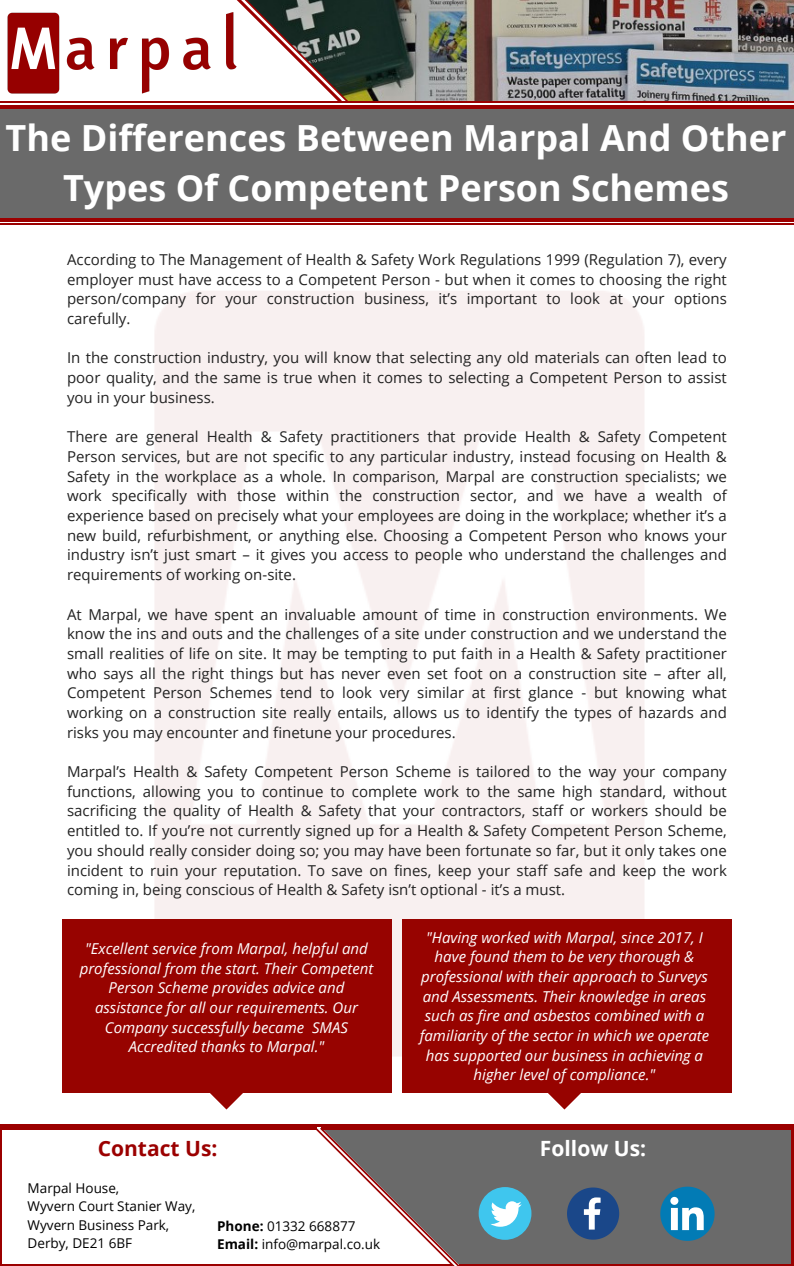
<style>
.page{position:relative;width:794px;height:1266px;background:#fff}
.page>*{position:absolute;margin:0;border:0;box-sizing:border-box;transform-origin:0 0}
.t1{font:700 36px/50.1px "Open Sans";color:#fff;text-align:center}
.t2{font:700 21px "Open Sans";color:#9b0000}
.t3{font:700 21px "Open Sans";color:#fff}
.t4{font:15px/19.6px "Open Sans";color:#222;text-align:justify}
.t5{font:italic 15px/19.6px "Open Sans";color:#fff;text-align:center}
.t6{font:13.5px "Open Sans";color:#000}
.s1{font-weight:700}
</style>
<div class="page">
<img style="left:557px;top:0;width:236px;height:101px">
<img style="left:0;top:0;width:557px;height:222px">
<div style="left:183px;top:102px;width:610px;height:634px;background:#fff"></div>
<div style="left:0;top:106px;width:793px;height:113px;background:#6a6a6a"></div>
<hr style="left:0;top:105px;width:793px;height:3px;background:#9b0000">
<hr style="left:0;top:218px;width:793px;height:3px;background:#9b0000">
<hr style="left:0;top:223px;width:793px;height:2px;background:#9b0000">
<hr style="left:0;top:101px;width:793px;height:2px;background:#9b0000">
<img style="left:7px;top:8px;width:183px;height:90px">
<svg style="left:190px;top:0;width:158px;height:101px"></svg>
<img style="left:149px;top:291px;width:583px;height:802px">
<div style="left:712px;top:405px;width:81px;height:635px;background:#fff"></div>
<div style="left:458px;top:1129px;width:335px;height:137px;background:#6a6a6a"></div>
<hr style="left:320px;top:1127px;width:473px;height:2px;background:#9b0000">
<hr style="left:458px;top:1264px;width:335px;height:2px;background:#9b0000">
<svg style="left:314px;top:1127px;width:150px;height:139px"></svg>
<hr style="left:0;top:1127px;width:316px;height:2px;background:#9b0000">
<hr style="left:0;top:1264px;width:452px;height:2px;background:#9b0000">
<hr style="left:0;top:1127px;width:2px;height:139px;background:#9b0000">
<hr style="left:791px;top:1127px;width:2px;height:139px;background:#9b0000">
<svg style="left:567px;top:1187px;width:52px;height:52px"></svg>
<div style="left:478px;top:1187px;width:53px;height:52px;background:#3fc6ee;border-radius:50%"></div>
<svg style="left:491px;top:1201px;width:30px;height:25px"></svg>
<svg style="left:660px;top:1186px;width:54px;height:54px"></svg>
<hr style="left:0;top:1124px;width:793px;height:2px;background:#9b0000">
<div style="left:62px;top:919px;width:329px;height:173px;background:#970300"></div>
<div style="left:401px;top:919px;width:330px;height:173px;background:#970300"></div>
<svg style="left:198px;top:1092px;width:57px;height:18px"></svg>
<svg style="left:535px;top:1092px;width:57px;height:18px"></svg>
<p class="t1" style="left:6px;top:112px;width:782px">The Differences Between Marpal And Other<br>Types Of Competent Person Schemes</p>
<p class="t4" style="left:67px;top:249px;width:661px">According to The Management of Health &amp; Safety Work Regulations 1999 (Regulation 7), every employer must have access to a Competent Person - but when it comes to choosing the right person/company for your construction business, it’s important to look at your options carefully.</p>
<h1 class="t4" style="left:67px;top:348px;width:661px">In the construction industry, you will know that selecting any old materials can often lead to poor quality, and the same is true when it comes to selecting a Competent Person to assist you in your business.</h1>
<p class="t4" style="left:67px;top:426px;width:661px">There are general Health &amp; Safety practitioners that provide Health &amp; Safety Competent Person services, but are not specific to any particular industry, instead focusing on Health &amp; Safety in the workplace as a whole. In comparison, Marpal are construction specialists; we work specifically with those within the construction sector, and we have a wealth of experience based on precisely what your employees are doing in the workplace; whether it’s a new build, refurbishment, or anything else. Choosing a Competent Person who knows your industry isn’t just smart – it gives you access to people who understand the challenges and requirements of working on-site.</p>
<h3 class="t4" style="left:67px;top:604px;width:661px">At Marpal, we have spent an invaluable amount of time in construction environments. We know the ins and outs and the challenges of a site under construction and we understand the small realities of life on site. It may be tempting to put faith in a Health &amp; Safety practitioner who says all the right things but has never even set foot on a construction site – after all, Competent Person Schemes tend to look very similar at first glance - but knowing what working on a construction site really entails, allows us to identify the types of hazards and risks you may encounter and finetune your procedures.</h3>
<h3 class="t4" style="left:67px;top:761px;width:661px">Marpal’s Health &amp; Safety Competent Person Scheme is tailored to the way your company functions, allowing you to continue to complete work to the same high standard, without sacrificing the quality of Health &amp; Safety that your contractors, staff or workers should be entitled to. If you’re not currently signed up for a Health &amp; Safety Competent Person Scheme, you should really consider doing so; you may have been fortunate so far, but it only takes one incident to ruin your reputation. To save on fines, keep your staff safe and keep the work coming in, being conscious of Health &amp; Safety isn’t optional - it’s a must.</h3>
<p class="t5" style="left:80px;top:938px;width:295px">"Excellent service from Marpal, helpful and professional from the start. Their Competent Person Scheme provides advice and assistance for all our requirements. Our Company successfully became SMAS Accredited thanks to Marpal."</p>
<p class="t5" style="left:419px;top:927px;width:291px">"Having worked with Marpal, since 2017, I have found them to be very thorough &amp; professional with their approach to Surveys and Assessments. Their knowledge in areas such as fire and asbestos combined with a familiarity of the sector in which we operate has supported our business in achieving a higher level of compliance."</p>
<h3 class="t2" style="left:98px;top:1133px;width:121px">Contact Us:</h3>
<h3 class="t3" style="left:539px;top:1133px;width:108px">Follow Us:</h3>
<h3 class="t6" style="left:28px;top:1178px;width:93px">Marpal House,</h3>
<p class="t6" style="left:28px;top:1197px;width:169px">Wyvern Court Stanier Way,</p>
<h2 class="t6" style="left:28px;top:1215px;width:143px">Wyvern Business Park,</h2>
<p class="t6" style="left:28px;top:1234px;width:106px">Derby, DE21 6BF</p>
<h3 class="t6" style="left:217px;top:1216px;width:140px"><span class="s1">Phone:</span> 01332 668877</h3>
<h3 class="t6" style="left:217px;top:1234px;width:164px"><span class="s1">Email:</span> info@marpal.co.uk</h3>
</div>
